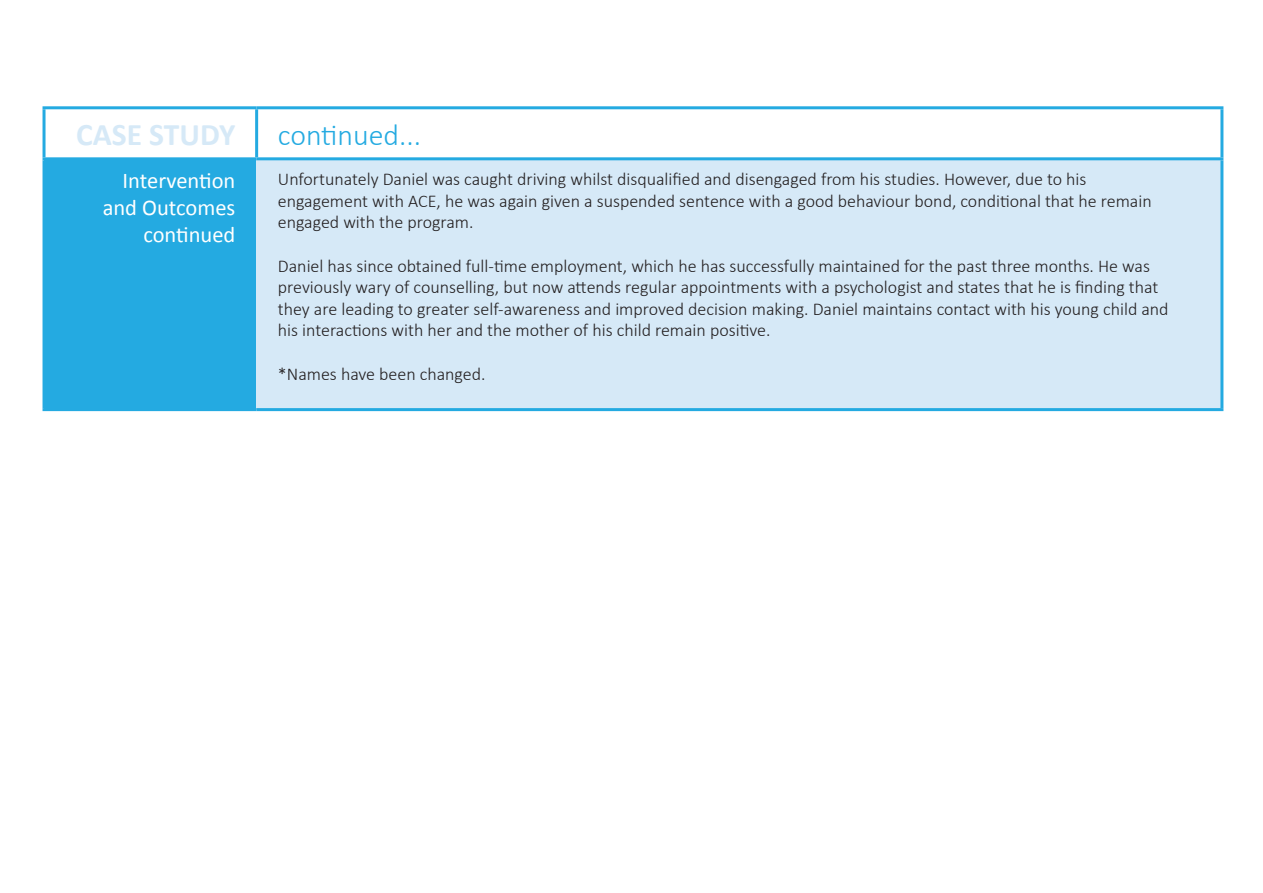
<style>
.page{position:relative;width:1263px;height:893px;background:#fff}
.page>*{position:absolute;margin:0;border:0;box-sizing:border-box;transform-origin:0 0}
.t1{font:700 31.5px "Calibri";color:#d6e9f7}
.t2{font:300 30px "Calibri";color:#24aae1}
.t3{font:22.5px/27px "Calibri";color:#fff;text-align:right}
.t4{font:300 18px/21.6px "Calibri";color:#231f20}
</style>
<div class="page">
<div style="left:44px;top:159px;width:213px;height:251px;background:#24aae1"></div>
<div style="left:257px;top:159px;width:965px;height:251px;background:#d6e9f7"></div>
<hr style="left:255px;top:109px;width:3px;height:48px;background:#24aae1">
<hr style="left:43px;top:157px;width:214px;height:3px;background:#24aae1">
<hr style="left:257px;top:157px;width:966px;height:3px;background:#24aae1">
<hr style="left:43px;top:106px;width:214px;height:3px;background:#24aae1">
<hr style="left:43px;top:109px;width:3px;height:48px;background:#24aae1">
<hr style="left:257px;top:106px;width:966px;height:3px;background:#24aae1">
<hr style="left:1220px;top:109px;width:3px;height:48px;background:#24aae1">
<hr style="left:43px;top:160px;width:3px;height:248px;background:#24aae1">
<hr style="left:1220px;top:160px;width:3px;height:248px;background:#24aae1">
<hr style="left:43px;top:408px;width:214px;height:3px;background:#24aae1">
<hr style="left:257px;top:408px;width:966px;height:3px;background:#24aae1">
<h1 class="t1" style="left:76px;top:115px;width:161px">CASE STUDY</h1>
<h2 class="t2" style="left:278px;top:116px;width:145px">continued...</h2>
<p class="t3" style="left:103px;top:168px;width:134px">Intervention and Outcomes continued</p>
<p class="t4" style="left:278px;top:167px;width:875px">Unfortunately Daniel was caught driving whilst disqualified and disengaged from his studies. However, due to his engagement with ACE, he was again given a suspended sentence with a good behaviour bond, conditional that he remain engaged with the program.</p>
<p class="t4" style="left:278px;top:254px;width:892px">Daniel has since obtained full-time employment, which he has successfully maintained for the past three months. He was previously wary of counselling, but now attends regular appointments with a psychologist and states that he is finding that they are leading to greater self-awareness and improved decision making. Daniel maintains contact with his young child and his interactions with her and the mother of his child remain positive.</p>
<p class="t4" style="left:278px;top:362px;width:209px">*Names have been changed.</p>
</div>
